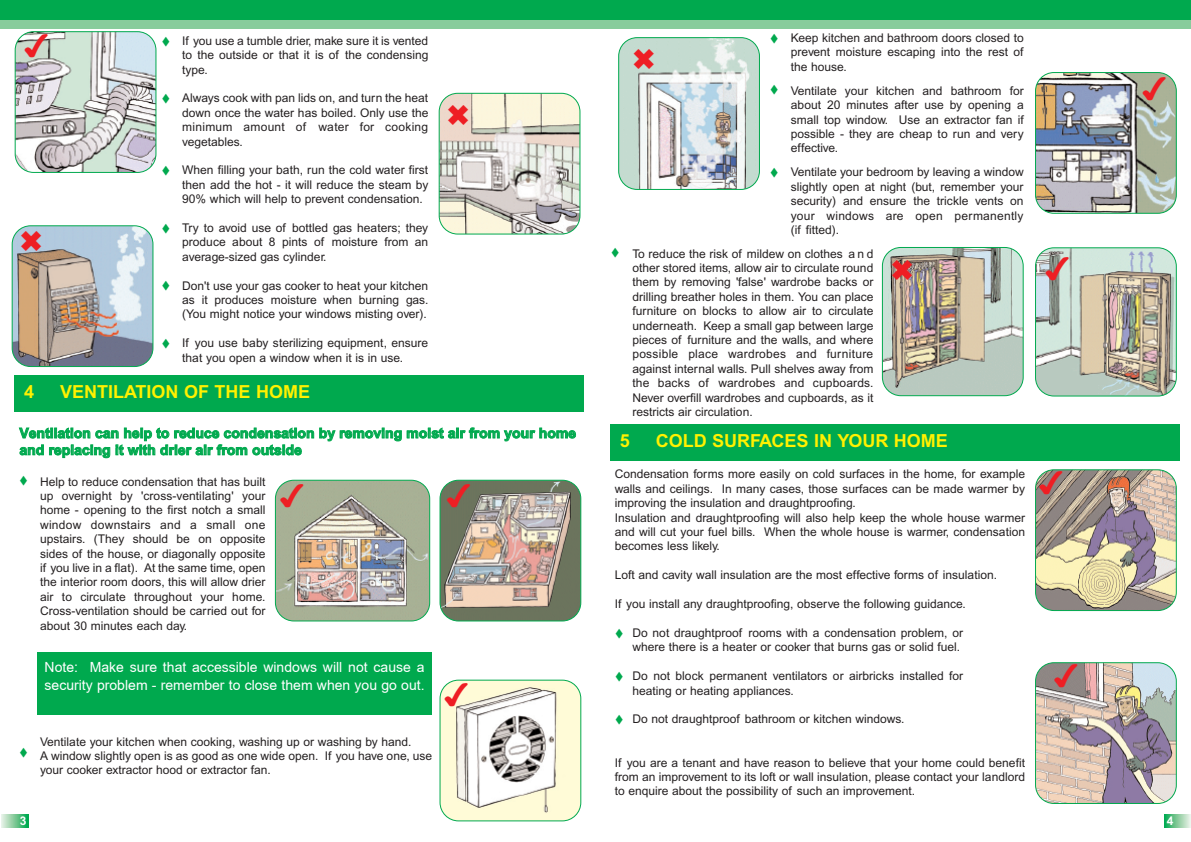
<style>
.page{position:relative;width:1191px;height:842px;background:#fff}
.page>*{position:absolute;margin:0;border:0;box-sizing:border-box;transform-origin:0 0}
.t1{font:30px "Monotype Sorts";color:#ee1e24}
.t2{font:700 18px "Arial";color:#fff101}
.t3{font:700 14px/16.8px "Arial";color:#00a94e}
.t4{font:14px/18.8px "Arial";color:#fff}
.t5{font:12px/14.4px "Arial";color:#231f20;text-align:justify}
.t6{font:700 12px "Arial";color:#fff}
</style>
<div class="page">
<div style="left:1px;top:0;width:1190px;height:20px;background:#00a94e"></div>
<div style="left:1px;top:20px;width:1190px;height:8px;background:#88cc9c"></div>
<svg style="left:15px;top:31px;width:141px;height:142px"></svg>
<svg style="left:439px;top:93px;width:141px;height:142px;background:#d4d3c7"></svg>
<svg style="left:12px;top:225px;width:141px;height:142px;background:#aeb0b0"></svg>
<img style="left:439px;top:480px;width:142px;height:141px">
<img style="left:275px;top:480px;width:155px;height:141px">
<svg style="left:439px;top:680px;width:142px;height:141px"></svg>
<svg style="left:618px;top:37px;width:142px;height:153px"></svg>
<img style="left:1035px;top:72px;width:141px;height:142px">
<img style="left:1035px;top:247px;width:141px;height:149px">
<img style="left:882px;top:247px;width:141px;height:149px">
<svg style="left:1035px;top:469px;width:141px;height:142px;background:#b3a997"></svg>
<svg style="left:1035px;top:662px;width:141px;height:142px;background:#b8aeaa"></svg>
<svg style="left:1px;top:814px;width:28px;height:14px"></svg>
<svg style="left:1164px;top:814px;width:27px;height:14px"></svg>
<div style="left:14px;top:375px;width:570px;height:36px;background:#00a94e"></div>
<div style="left:38px;top:652px;width:393px;height:62px;background:#00a94e"></div>
<div style="left:609px;top:424px;width:570px;height:37px;background:#00a94e"></div>
<h1 class="t1" style="left:24px;top:29px;width:29px">✔</h1>
<h1 class="t1" style="left:20px;top:223px;width:29px">✖</h1>
<p class="t5" style="left:182px;top:35px;width:247px">If you use a tumble drier, make sure it is vented to the outside or that it is of the condensing type.</p>
<p class="t5" style="left:182px;top:92px;width:247px">Always cook with pan lids on, and turn the heat down once the water has boiled. Only use the minimum amount of water for cooking vegetables.</p>
<p class="t5" style="left:182px;top:164px;width:247px">When filling your bath, run the cold water first then add the hot - it will reduce the steam by 90% which will help to prevent condensation.</p>
<p class="t5" style="left:182px;top:222px;width:247px">Try to avoid use of bottled gas heaters; they produce about 8 pints of moisture from an average-sized gas cylinder.</p>
<p class="t5" style="left:182px;top:279px;width:247px">Don't use your gas cooker to heat your kitchen as it produces moisture when burning gas. (You might notice your windows misting over).</p>
<p class="t5" style="left:182px;top:337px;width:247px">If you use baby sterilizing equipment, ensure that you open a window when it is in use.</p>
<h2 class="t2" style="left:24px;top:385px;width:12px">4</h2>
<h2 class="t2" style="left:60px;top:385px;width:251px">VENTILATION OF THE HOME</h2>
<h1 class="t1" style="left:447px;top:97px;width:29px">✖</h1>
<p class="t3" style="left:19px;top:426px;width:558px">Ventilation can help to reduce condensation by removing moist air from your home and replacing it with drier air from outside</p>
<p class="t5" style="left:40px;top:475px;width:227px">Help to reduce condensation that has built up overnight by 'cross-ventilating' your home - opening to the first notch a small window downstairs and a small one upstairs. (They should be on opposite sides of the house, or diagonally opposite if you live in a flat). At the same time, open the interior room doors, this will allow drier air to circulate throughout your home.<br>Cross-ventilation should be carried out for about 30 minutes each day.</p>
<h1 class="t1" style="left:279px;top:479px;width:29px">✔</h1>
<h1 class="t1" style="left:446px;top:479px;width:29px">✔</h1>
<p class="t4" style="left:45px;top:657px;width:381px">Note: Make sure that accessible windows will not cause a security problem - remember to close them when you go out.</p>
<p class="t5" style="left:40px;top:735px;width:393px;text-align:left">Ventilate your kitchen when cooking, washing up or washing by hand.<br>A window slightly open is as good as one wide open. If you have one, use your cooker extractor hood or extractor fan.</p>
<h1 class="t1" style="left:444px;top:678px;width:29px">✔</h1>
<p class="t5" style="left:791px;top:32px;width:234px">Keep kitchen and bathroom doors closed to prevent moisture escaping into the rest of the house.</p>
<p class="t5" style="left:791px;top:84px;width:234px">Ventilate your kitchen and bathroom for about 20 minutes after use by opening a small top window. Use an extractor fan if possible - they are cheap to run and very effective.</p>
<p class="t5" style="left:791px;top:166px;width:234px">Ventilate your bedroom by leaving a window slightly open at night (but, remember your security) and ensure the trickle vents on your windows are open permanently (if fitted).</p>
<p class="t5" style="left:632px;top:247px;width:242px">To reduce the risk of mildew on clothes a n d other stored items, allow air to circulate round them by removing 'false' wardrobe backs or drilling breather holes in them. You can place furniture on blocks to allow air to circulate underneath. Keep a small gap between large pieces of furniture and the walls, and where possible place wardrobes and furniture against internal walls. Pull shelves away from the backs of wardrobes and cupboards.<br>Never overfill wardrobes and cupboards, as it restricts air circulation.</p>
<h1 class="t1" style="left:632px;top:41px;width:29px">✖</h1>
<h1 class="t1" style="left:890px;top:252px;width:29px">✖</h1>
<h1 class="t1" style="left:1045px;top:252px;width:29px">✔</h1>
<h2 class="t2" style="left:619px;top:434px;width:12px">5</h2>
<h2 class="t2" style="left:655px;top:434px;width:294px">COLD SURFACES IN YOUR HOME</h2>
<p class="t5" style="left:614px;top:468px;width:412px;text-align:left">Condensation forms more easily on cold surfaces in the home, for example walls and ceilings. In many cases, those surfaces can be made warmer by improving the insulation and draughtproofing.<br>Insulation and draughtproofing will also help keep the whole house warmer and will cut your fuel bills. When the whole house is warmer, condensation becomes less likely.</p>
<p class="t5" style="left:614px;top:569px;width:384px">Loft and cavity wall insulation are the most effective forms of insulation.</p>
<p class="t5" style="left:614px;top:598px;width:353px">If you install any draughtproofing, observe the following guidance.</p>
<p class="t5" style="left:632px;top:627px;width:332px">Do not draughtproof rooms with a condensation problem, or where there is a heater or cooker that burns gas or solid fuel.</p>
<p class="t5" style="left:632px;top:670px;width:332px">Do not block permanent ventilators or airbricks installed for heating or heating appliances.</p>
<p class="t5" style="left:632px;top:713px;width:273px">Do not draughtproof bathroom or kitchen windows.</p>
<p class="t5" style="left:614px;top:756px;width:412px">If you are a tenant and have reason to believe that your home could benefit from an improvement to its loft or wall insulation, please contact your landlord to enquire about the possibility of such an improvement.</p>
<h1 class="t1" style="left:1038px;top:466px;width:29px">✔</h1>
<h1 class="t1" style="left:1053px;top:659px;width:29px">✔</h1>
<h1 class="t1" style="left:1141px;top:72px;width:29px">✔</h1>
<p class="t6" style="left:20px;top:816px;width:8px">3</p>
<p class="t6" style="left:1166px;top:816px;width:8px">4</p>
</div>
